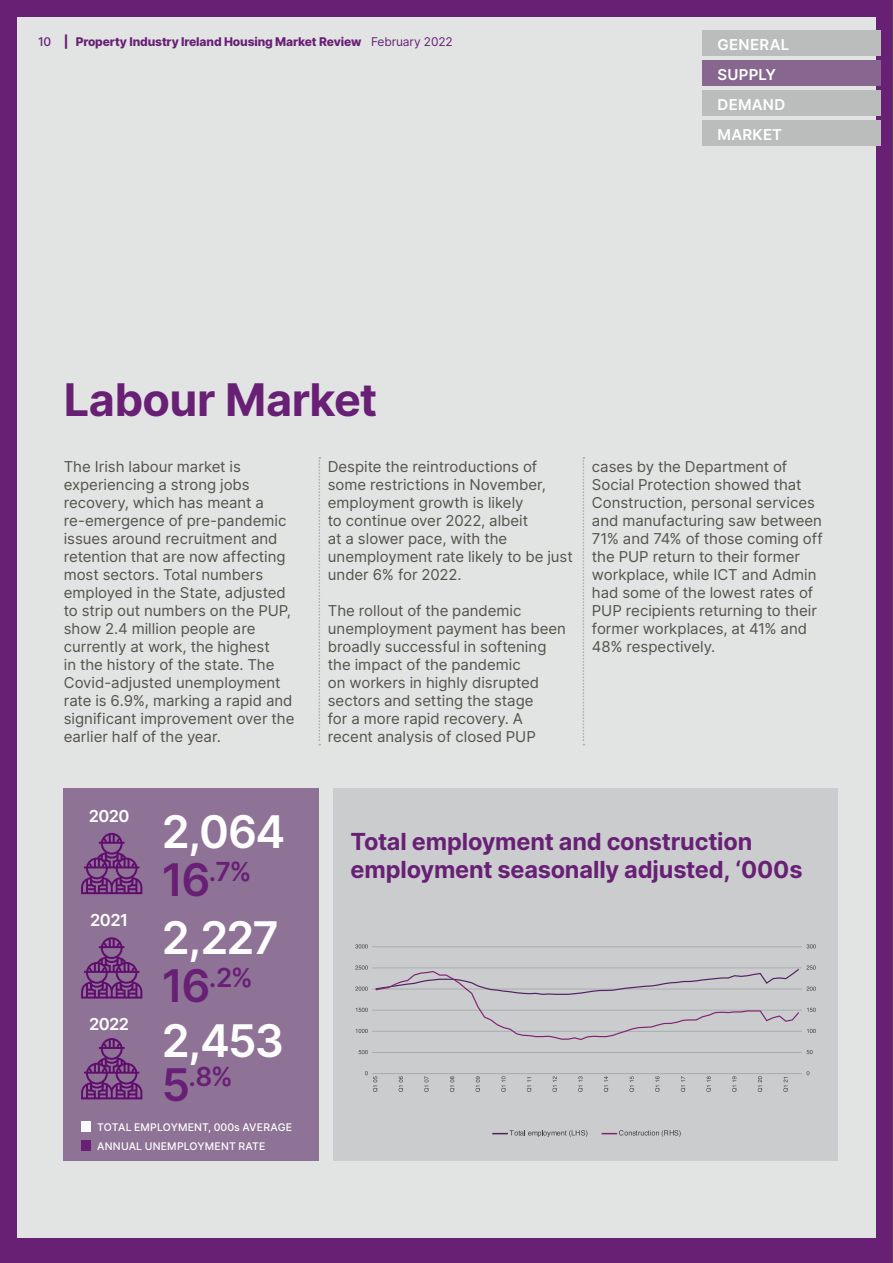
<style>
.page{position:relative;width:893px;height:1263px;background:#682075}
.page>*{position:absolute;margin:0;border:0;box-sizing:border-box;transform-origin:0 0}
.t1{font:600 45px "Inter";letter-spacing:-.04em;color:#fff}
.t2{font:700 45px "Inter";letter-spacing:-.01em;color:#682075}
.t3{font:600 26.25px "Inter";color:#682075}
.t4{font:700 23.55px/28.2px "Inter";letter-spacing:-.01em;color:#682075}
.t5{font:600 16.5px "Inter";letter-spacing:-.035em;color:#fff}
.t6{font:15px/18px "Inter";color:#54534a}
.t7{font:600 15px/30px "Inter";letter-spacing:.02em;color:#fff}
.t8{font:800 12px "Inter";letter-spacing:-.01em;color:#682075}
.t9{font:500 10.5px "Inter";letter-spacing:.015em;color:#fff}
.s1{font-weight:500}
.s2{font-weight:400}
.s3{font-size:45px}
</style>
<div class="page">
<div style="left:17px;top:17px;width:859px;height:1220px;background:#e2e4e4"></div>
<div style="left:64px;top:788px;width:255px;height:373px;background:#8f7397"></div>
<div style="left:333px;top:788px;width:505px;height:373px;background:#cacccd"></div>
<div style="left:81px;top:1121px;width:9px;height:11px;background:#fff"></div>
<div style="left:81px;top:1140px;width:9px;height:10px;background:#682075"></div>
<svg style="left:319px;top:457px;width:1px;height:288px"></svg>
<svg style="left:583px;top:457px;width:1px;height:288px"></svg>
<svg style="left:81px;top:833px;width:61px;height:61px"></svg>
<svg style="left:81px;top:937px;width:61px;height:61px"></svg>
<svg style="left:81px;top:1038px;width:61px;height:61px"></svg>
<div style="left:703px;top:30px;width:178px;height:25px;background:#bbbdbd"></div>
<div style="left:703px;top:60px;width:178px;height:25px;background:#876790"></div>
<div style="left:703px;top:90px;width:178px;height:25px;background:#bbbdbd"></div>
<div style="left:703px;top:120px;width:178px;height:25px;background:#bbbdbd"></div>
<hr style="left:372px;top:946px;width:430px;height:1px;background:#d8d8d8">
<hr style="left:372px;top:968px;width:430px;height:1px;background:#d8d8d8">
<hr style="left:372px;top:989px;width:430px;height:1px;background:#d8d8d8">
<hr style="left:372px;top:1010px;width:430px;height:1px;background:#d8d8d8">
<hr style="left:372px;top:1031px;width:430px;height:1px;background:#d8d8d8">
<hr style="left:372px;top:1052px;width:430px;height:1px;background:#d8d8d8">
<hr style="left:372px;top:1073px;width:430px;height:1px;background:#d8d8d8">
<svg style="left:374px;top:968px;width:426px;height:72px"></svg>
<svg style="left:807px;top:1050px;width:6px;height:4px"></svg>
<svg style="left:807px;top:1029px;width:9px;height:4px"></svg>
<svg style="left:807px;top:1008px;width:9px;height:4px"></svg>
<svg style="left:807px;top:986px;width:9px;height:5px"></svg>
<svg style="left:807px;top:965px;width:9px;height:4px"></svg>
<svg style="left:806px;top:944px;width:10px;height:4px"></svg>
<svg style="left:359px;top:1050px;width:9px;height:4px"></svg>
<svg style="left:356px;top:1029px;width:12px;height:4px"></svg>
<svg style="left:356px;top:1008px;width:12px;height:4px"></svg>
<svg style="left:355px;top:986px;width:13px;height:5px"></svg>
<svg style="left:355px;top:965px;width:13px;height:4px"></svg>
<svg style="left:355px;top:944px;width:13px;height:4px"></svg>
<svg style="left:365px;top:1071px;width:12px;height:21px"></svg>
<svg style="left:399px;top:1076px;width:4px;height:16px"></svg>
<svg style="left:424px;top:1076px;width:5px;height:16px"></svg>
<svg style="left:450px;top:1076px;width:4px;height:16px"></svg>
<svg style="left:476px;top:1076px;width:4px;height:16px"></svg>
<svg style="left:501px;top:1076px;width:5px;height:16px"></svg>
<svg style="left:527px;top:1077px;width:4px;height:15px"></svg>
<svg style="left:552px;top:1076px;width:5px;height:16px"></svg>
<svg style="left:578px;top:1076px;width:5px;height:16px"></svg>
<svg style="left:604px;top:1076px;width:4px;height:16px"></svg>
<svg style="left:629px;top:1076px;width:5px;height:16px"></svg>
<svg style="left:655px;top:1076px;width:5px;height:16px"></svg>
<svg style="left:681px;top:1076px;width:4px;height:16px"></svg>
<svg style="left:706px;top:1076px;width:5px;height:16px"></svg>
<svg style="left:732px;top:1076px;width:5px;height:16px"></svg>
<svg style="left:758px;top:1076px;width:4px;height:16px"></svg>
<svg style="left:783px;top:1077px;width:5px;height:15px"></svg>
<svg style="left:492px;top:1130px;width:95px;height:7px"></svg>
<svg style="left:602px;top:1130px;width:79px;height:7px"></svg>
<p class="t8" style="left:38px;top:33px;width:416px"><span class="s1">10</span> | Property Industry Ireland Housing Market Review <span class="s2">February 2022</span></p>
<p class="t7" style="left:717px;top:29px;width:73px">GENERAL<br>SUPPLY<br>DEMAND<br>MARKET</p>
<h1 class="t2" style="left:64px;top:367px;width:315px">Labour Market</h1>
<p class="t6" style="left:64px;top:457px;width:232px">The Irish labour market is experiencing a strong jobs recovery, which has meant a re-emergence of pre-pandemic issues around recruitment and retention that are now affecting most sectors. Total numbers employed in the State, adjusted to strip out numbers on the PUP, show 2.4 million people are currently at work, the highest<br>in the history of the state. The<br>Covid-adjusted unemployment rate is 6.9%, marking a rapid and significant improvement over the earlier half of the year.</p>
<p class="t6" style="left:328px;top:457px;width:247px">Despite the reintroductions of some restrictions in November, employment growth is likely<br>to continue over 2022, albeit<br>at a slower pace, with the unemployment rate likely to be just under 6% for 2022.</p>
<p class="t6" style="left:328px;top:601px;width:240px">The rollout of the pandemic unemployment payment has been broadly successful in softening the impact of the pandemic<br>on workers in highly disrupted sectors and setting the stage<br>for a more rapid recovery. A recent analysis of closed PUP</p>
<p class="t6" style="left:592px;top:457px;width:232px">cases by the Department of<br>Social Protection showed that<br>Construction, personal services and manufacturing saw between<br>71% and 74% of those coming off the PUP return to their former workplace, while ICT and Admin had some of the lowest rates of<br>PUP recipients returning to their former workplaces, at 41% and<br>48% respectively.</p>
<p class="t5" style="left:89px;top:804px;width:42px">2020</p>
<p class="t5" style="left:90px;top:908px;width:39px">2021</p>
<p class="t5" style="left:89px;top:1011px;width:42px">2022</p>
<h1 class="t1" style="left:162px;top:798px;width:125px">2,064</h1>
<h2 class="t3" style="left:162px;top:852px;width:91px"><span class="s3">16</span>.7%</h2>
<h1 class="t1" style="left:162px;top:905px;width:118px">2,227</h1>
<h2 class="t3" style="left:162px;top:958px;width:93px"><span class="s3">16</span>.2%</h2>
<h1 class="t1" style="left:162px;top:1008px;width:124px">2,453</h1>
<h2 class="t3" style="left:162px;top:1057px;width:73px"><span class="s3">5</span>.8%</h2>
<p class="t9" style="left:97px;top:1120px;width:196px">TOTAL EMPLOYMENT, 000s AVERAGE</p>
<p class="t9" style="left:97px;top:1138px;width:170px">ANNUAL UNEMPLOYMENT RATE</p>
<h3 class="t4" style="left:351px;top:827px;width:453px">Total employment and construction employment seasonally adjusted, ‘000s</h3>
</div>
